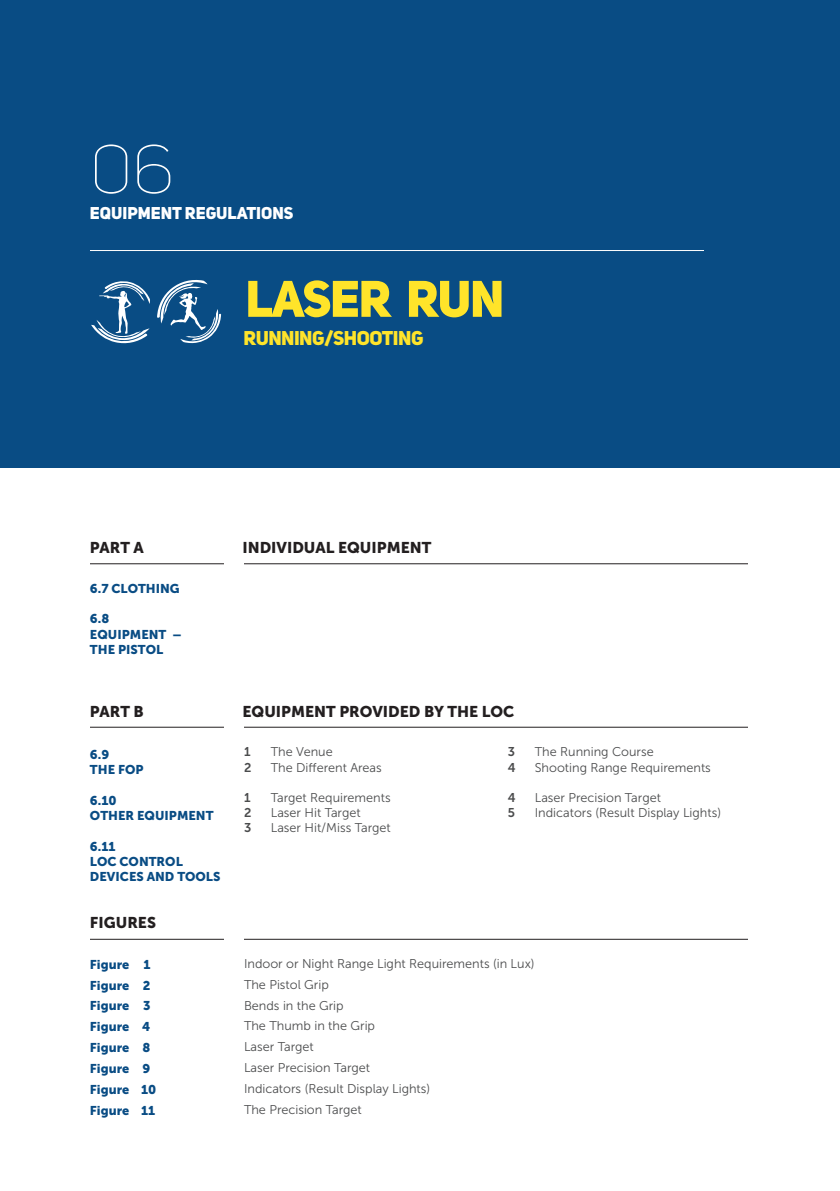
<style>
.page{position:relative;width:840px;height:1191px;background:#fff}
.page>*{position:absolute;margin:0;border:0;box-sizing:border-box;transform-origin:0 0}
.t1{font:67.6px "Uni Sans Thin CAPS";color:#fff}
.t2{font:50.8px "Uni Sans Heavy CAPS";letter-spacing:-.025em;color:#ffe42a}
.t3{font:19.8px "Uni Sans Heavy CAPS";letter-spacing:-.025em;color:#ffe42a}
.t4{font:17px "Uni Sans Heavy CAPS";color:#fff}
.t5{font:15.6px "Museo Sans 900";color:#231f20}
.t6{font:12.6px/20.8px "Museo Sans 300";color:#4b4c4d}
.t7{font:12.6px/20.8px "Museo Sans 900";color:#094c84}
.t8{font:12.6px "Museo Sans 700";color:#4b4c4d}
</style>
<div class="page">
<hr style="left:90px;top:563px;width:134px;height:1px;background:#231f20">
<hr style="left:90px;top:727px;width:134px;height:1px;background:#231f20">
<hr style="left:90px;top:939px;width:134px;height:1px;background:#231f20">
<hr style="left:244px;top:563px;width:503px;height:1px;background:#231f20">
<hr style="left:244px;top:727px;width:503px;height:1px;background:#231f20">
<hr style="left:244px;top:939px;width:503px;height:1px;background:#231f20">
<div style="left:0;top:0;width:839px;height:467px;background:#094c84"></div>
<hr style="left:90px;top:250px;width:613px;height:1px;background:#fff">
<svg style="left:157px;top:279px;width:64px;height:65px"></svg>
<svg style="left:91px;top:281px;width:59px;height:63px"></svg>
<h1 class="t1" style="left:90px;top:142px;width:86px">06</h1>
<h3 class="t4" style="left:90px;top:206px;width:205px">EQUIPMENT REGULATIONS</h3>
<h2 class="t2" style="left:245px;top:278px;width:260px">LASER RUN</h2>
<h3 class="t3" style="left:243px;top:330px;width:181px">RUNNING/SHOOTING</h3>
<p class="t5" style="left:90px;top:542px;width:55px">PART A</p>
<p class="t5" style="left:242px;top:542px;width:190px">INDIVIDUAL EQUIPMENT</p>
<p class="t7" style="left:90px;top:579px;width:91px">6.7 CLOTHING</p>
<p class="t7" style="left:90px;top:612px;width:93px;line-height:15.2px">6.8<br>EQUIPMENT –<br>THE PISTOL</p>
<p class="t5" style="left:90px;top:705px;width:55px">PART B</p>
<p class="t5" style="left:242px;top:705px;width:273px">EQUIPMENT PROVIDED BY THE LOC</p>
<p class="t7" style="left:90px;top:748px;width:55px;line-height:15.2px">6.9<br>THE FOP</p>
<p class="t7" style="left:90px;top:794px;width:125px;line-height:15.2px">6.10<br>OTHER EQUIPMENT</p>
<p class="t7" style="left:90px;top:839px;width:132px;line-height:15.2px">6.11<br>LOC CONTROL<br>DEVICES AND TOOLS</p>
<p class="t5" style="left:90px;top:916px;width:68px">FIGURES</p>
<p class="t7" style="left:90px;top:955px;width:68px">Figure 1<br>Figure 2<br>Figure 3<br>Figure 4<br>Figure 8<br>Figure 9<br>Figure 10<br>Figure 11</p>
<p class="t8" style="left:244px;top:747px;width:8px">1</p>
<p class="t6" style="left:271px;top:743px;width:63px">The Venue</p>
<p class="t8" style="left:244px;top:762px;width:9px">2</p>
<p class="t6" style="left:271px;top:758px;width:112px">The Different Areas</p>
<p class="t8" style="left:244px;top:792px;width:8px">1</p>
<p class="t6" style="left:271px;top:788px;width:121px">Target Requirements</p>
<p class="t8" style="left:244px;top:807px;width:9px">2</p>
<p class="t6" style="left:271px;top:803px;width:91px">Laser Hit Target</p>
<p class="t8" style="left:244px;top:823px;width:9px">3</p>
<p class="t6" style="left:271px;top:819px;width:121px">Laser Hit/Miss Target</p>
<p class="t8" style="left:507px;top:747px;width:9px">3</p>
<p class="t6" style="left:534px;top:742px;width:120px">The Running Course</p>
<p class="t8" style="left:507px;top:762px;width:9px">4</p>
<p class="t6" style="left:534px;top:758px;width:177px">Shooting Range Requirements</p>
<p class="t8" style="left:507px;top:792px;width:9px">4</p>
<p class="t6" style="left:534px;top:788px;width:128px">Laser Precision Target</p>
<p class="t8" style="left:507px;top:807px;width:9px">5</p>
<p class="t6" style="left:534px;top:803px;width:188px">Indicators (Result Display Lights)</p>
<p class="t6" style="left:244px;top:954px;width:292px">Indoor or Night Range Light Requirements (in Lux)<br>The Pistol Grip<br>Bends in the Grip<br>The Thumb in the Grip<br>Laser Target<br>Laser Precision Target<br>Indicators (Result Display Lights)<br>The Precision Target</p>
</div>
